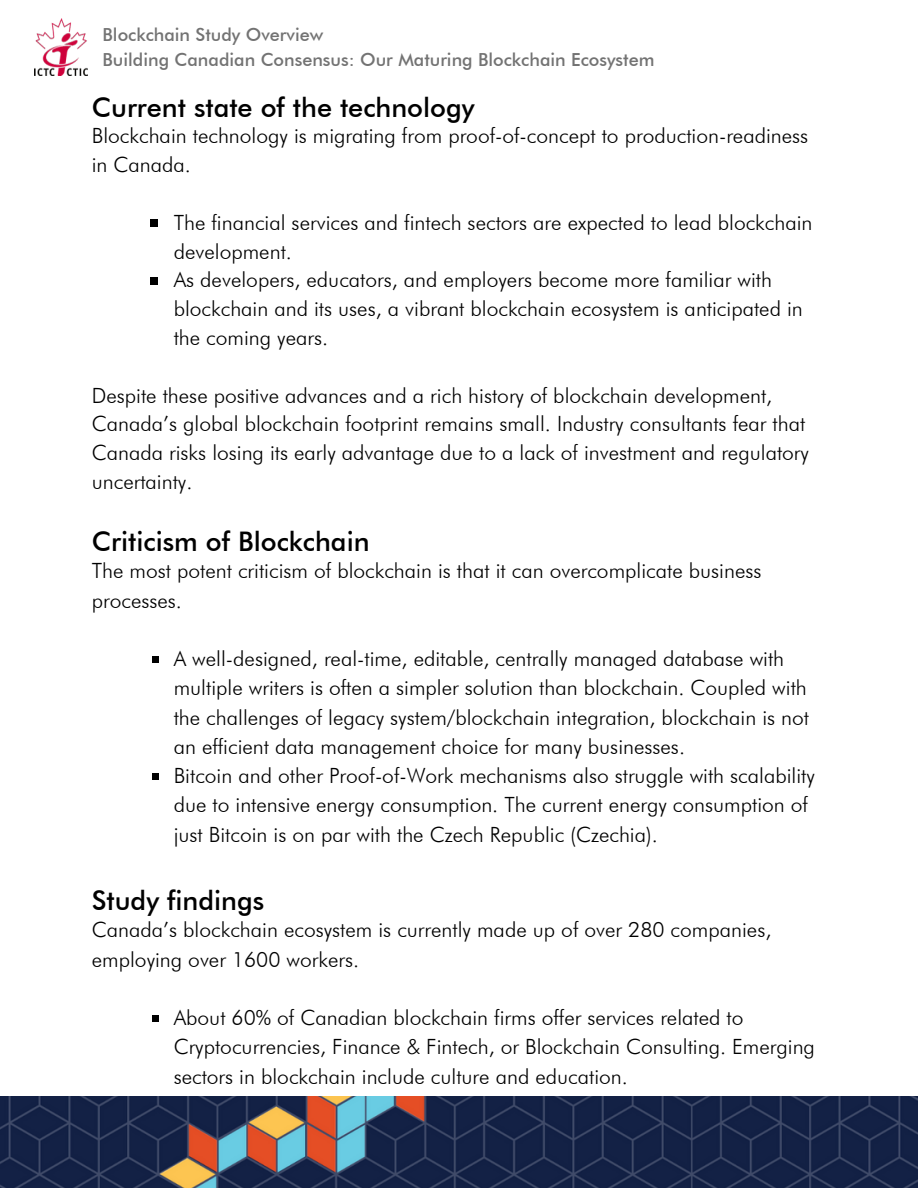
<style>
.page{position:relative;width:918px;height:1188px;background:#fff}
.page>*{position:absolute;margin:0;border:0;box-sizing:border-box;transform-origin:0 0}
.t1{font:500 27px "Futura BT";color:#000}
.t2{font:300 21px/29.2px "Futura BT";color:#000}
.t3{font:500 18px/24.8px "Futura BT";color:#737373}
</style>
<div class="page">
<img style="left:0;top:1096px;width:918px;height:92px">
<div style="left:151px;top:220px;width:7px;height:7px;background:#000"></div>
<div style="left:151px;top:277px;width:7px;height:8px;background:#000"></div>
<div style="left:153px;top:656px;width:6px;height:7px;background:#000"></div>
<div style="left:153px;top:773px;width:6px;height:7px;background:#000"></div>
<div style="left:153px;top:1015px;width:6px;height:7px;background:#000"></div>
<img style="left:34px;top:19px;width:53px;height:56px">
<p class="t3" style="left:103px;top:22px;width:553px">Blockchain Study Overview<br>Building Canadian Consensus: Our Maturing Blockchain Ecosystem</p>
<p class="t1" style="left:92px;top:91px;width:384px">Current state of the technology</p>
<p class="t2" style="left:92px;top:121px;width:718px;line-height:28.8px">Blockchain technology is migrating from proof-of-concept to production-readiness in Canada.</p>
<p class="t2" style="left:174px;top:208px;width:640px;line-height:28.8px">The financial services and fintech sectors are expected to lead blockchain development.<br>As developers, educators, and employers become more familiar with blockchain and its uses, a vibrant blockchain ecosystem is anticipated in the coming years.</p>
<p class="t2" style="left:92px;top:381px;width:719px;line-height:28.8px">Despite these positive advances and a rich history of blockchain development, Canada’s global blockchain footprint remains small. Industry consultants fear that Canada risks losing its early advantage due to a lack of investment and regulatory uncertainty.</p>
<p class="t1" style="left:92px;top:525px;width:279px">Criticism of Blockchain</p>
<p class="t2" style="left:92px;top:556px;width:671px">The most potent criticism of blockchain is that it can overcomplicate business processes.</p>
<p class="t2" style="left:174px;top:644px;width:643px">A well-designed, real-time, editable, centrally managed database with multiple writers is often a simpler solution than blockchain. Coupled with the challenges of legacy system/blockchain integration, blockchain is not an efficient data management choice for many businesses.<br>Bitcoin and other Proof-of-Work mechanisms also struggle with scalability due to intensive energy consumption. The current energy consumption of just Bitcoin is on par with the Czech Republic (Czechia).</p>
<p class="t1" style="left:92px;top:884px;width:174px">Study findings</p>
<p class="t2" style="left:92px;top:915px;width:681px">Canada’s blockchain ecosystem is currently made up of over 280 companies, employing over 1600 workers.</p>
<p class="t2" style="left:174px;top:1003px;width:643px">About 60% of Canadian blockchain firms offer services related to<br>Cryptocurrencies, Finance &amp; Fintech, or Blockchain Consulting. Emerging sectors in blockchain include culture and education.</p>
</div>
